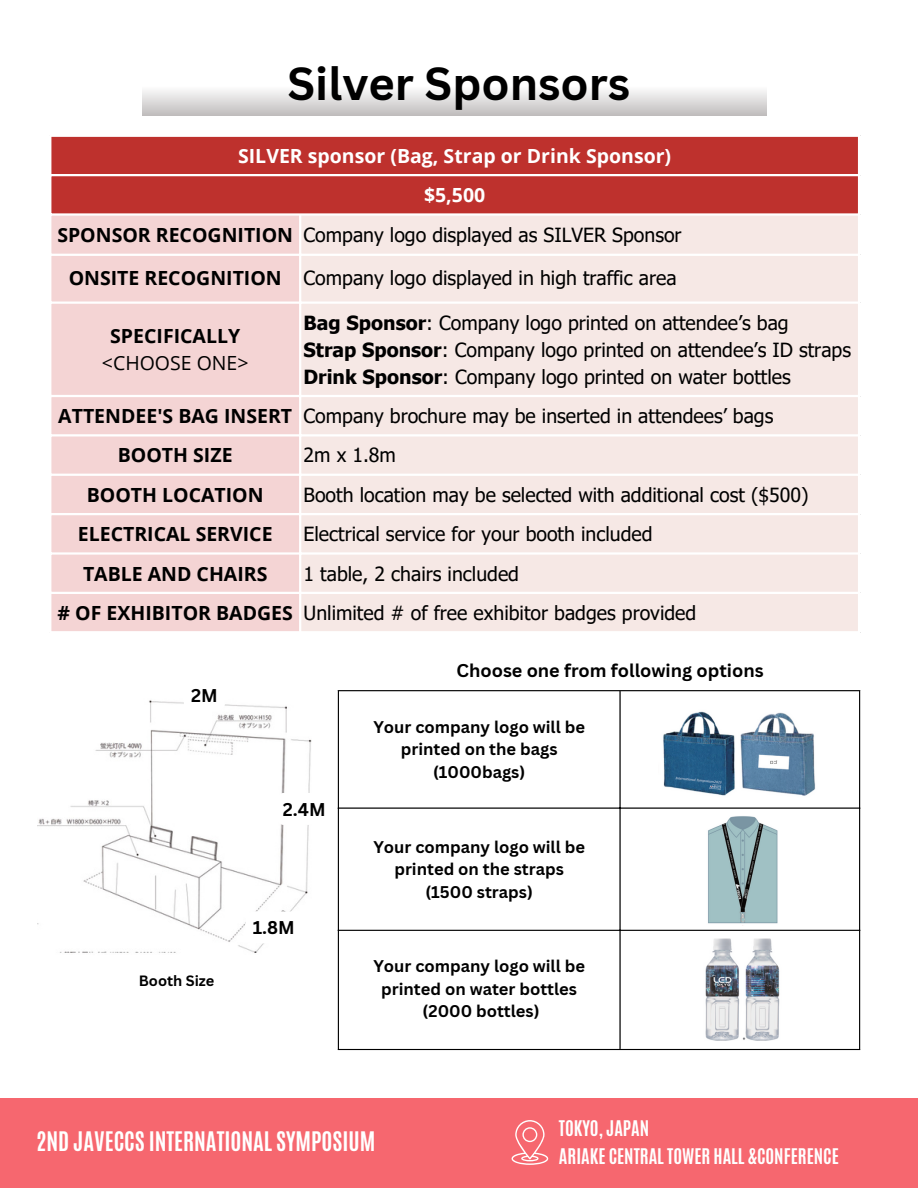
<style>
.page{position:relative;width:918px;height:1188px;background:#fff}
.page>*{position:absolute;margin:0;border:0;box-sizing:border-box;transform-origin:0 0}
.t1{font:700 45.15px "Canva Sans";color:#000}
.t2{font:700 22.5px "Antonio";color:#fff}
.t3{font:19.5px "Tahoma";color:#000}
.t4{font:700 19.5px "Open Sans";color:#000}
.t5{font:700 19.5px "Open Sans";color:#fff}
.t6{font:19.5px "Open Sans";color:#000}
.t7{font:700 18px "Antonio";color:#fff}
.t8{font:700 18px "Canva Sans";color:#000}
.t9{font:700 16.5px/22.5px "Canva Sans";color:#000;text-align:center}
.t10{font:700 14.55px "Canva Sans";color:#000}
.s1{font-weight:700}
</style>
<div class="page">
<div style="left:143px;top:86px;width:623px;height:30px;background:linear-gradient(to bottom,#fefdfd,#c1bebe)"></div>
<div style="left:51px;top:137px;width:807px;height:76px;background:#be312d"></div>
<div style="left:51px;top:216px;width:248px;height:415px;background:#f4d4d4"></div>
<div style="left:301px;top:216px;width:557px;height:415px;background:#f6e8e5"></div>
<hr style="left:49px;top:174px;width:811px;height:2px;background:#fff">
<hr style="left:49px;top:254px;width:811px;height:2px;background:#fff">
<hr style="left:49px;top:302px;width:811px;height:2px;background:#fff">
<hr style="left:49px;top:395px;width:811px;height:2px;background:#fff">
<hr style="left:49px;top:434px;width:811px;height:3px;background:#fff">
<hr style="left:49px;top:474px;width:811px;height:2px;background:#fff">
<hr style="left:49px;top:513px;width:811px;height:2px;background:#fff">
<hr style="left:49px;top:552px;width:811px;height:3px;background:#fff">
<hr style="left:49px;top:592px;width:811px;height:2px;background:#fff">
<img style="left:38px;top:700px;width:273px;height:253px">
<hr style="left:338px;top:691px;width:1px;height:358px;background:#000">
<hr style="left:619px;top:691px;width:2px;height:358px;background:#000">
<hr style="left:859px;top:691px;width:1px;height:358px;background:#000">
<hr style="left:338px;top:690px;width:522px;height:1px;background:#000">
<hr style="left:338px;top:808px;width:522px;height:1px;background:#000">
<hr style="left:338px;top:930px;width:522px;height:1px;background:#000">
<hr style="left:338px;top:1049px;width:522px;height:1px;background:#000">
<img style="left:663px;top:711px;width:152px;height:85px">
<img style="left:708px;top:816px;width:70px;height:108px">
<img style="left:705px;top:938px;width:75px;height:102px">
<div style="left:184px;top:680px;width:41px;height:31px;background:#fff;border-radius:8px"></div>
<div style="left:276px;top:793px;width:57px;height:32px;background:#fff;border-radius:8px"></div>
<div style="left:246px;top:911px;width:56px;height:32px;background:#fff;border-radius:8px"></div>
<div style="left:0;top:1099px;width:918px;height:89px;background:#f6676f"></div>
<svg style="left:512px;top:1120px;width:36px;height:45px"></svg>
<p class="t1" style="left:288px;top:52px;width:344px">Silver Sponsors</p>
<h1 class="t5" style="left:238px;top:142px;width:435px">SILVER sponsor (Bag, Strap or Drink Sponsor)</h1>
<p class="t5" style="left:424px;top:181px;width:63px">$5,500</p>
<p class="t4" style="left:57px;top:221px;width:237px">SPONSOR RECOGNITION</p>
<p class="t3" style="left:304px;top:222px;width:380px">Company logo displayed as SILVER Sponsor</p>
<p class="t4" style="left:69px;top:264px;width:215px">ONSITE RECOGNITION</p>
<p class="t3" style="left:304px;top:266px;width:375px">Company logo displayed in high traffic area</p>
<p class="t4" style="left:110px;top:322px;width:131px">SPECIFICALLY</p>
<p class="t6" style="left:102px;top:349px;width:148px">&lt;CHOOSE ONE&gt;</p>
<p class="t3" style="left:304px;top:310px;width:487px"><span class="s1">Bag Sponsor</span>: Company logo printed on attendee’s bag</p>
<p class="t3" style="left:304px;top:337px;width:549px"><span class="s1">Strap Sponsor</span>: Company logo printed on attendee’s ID straps</p>
<p class="t3" style="left:304px;top:364px;width:489px"><span class="s1">Drink Sponsor</span>: Company logo printed on water bottles</p>
<p class="t4" style="left:58px;top:402px;width:235px">ATTENDEE'S BAG INSERT</p>
<p class="t3" style="left:304px;top:404px;width:471px">Company brochure may be inserted in attendees’ bags</p>
<p class="t4" style="left:118px;top:442px;width:116px">BOOTH SIZE</p>
<p class="t3" style="left:304px;top:443px;width:94px">2m x 1.8m</p>
<p class="t4" style="left:87px;top:481px;width:178px">BOOTH LOCATION</p>
<p class="t3" style="left:304px;top:482px;width:507px">Booth location may be selected with additional cost ($500)</p>
<p class="t4" style="left:78px;top:520px;width:196px">ELECTRICAL SERVICE</p>
<p class="t3" style="left:304px;top:522px;width:350px">Electrical service for your booth included</p>
<p class="t4" style="left:83px;top:560px;width:186px">TABLE AND CHAIRS</p>
<p class="t3" style="left:304px;top:561px;width:217px">1 table, 2 chairs included</p>
<p class="t4" style="left:58px;top:599px;width:237px"># OF EXHIBITOR BADGES</p>
<p class="t3" style="left:304px;top:600px;width:394px">Unlimited # of free exhibitor badges provided</p>
<p class="t8" style="left:191px;top:683px;width:28px">2M</p>
<p class="t8" style="left:283px;top:796px;width:44px">2.4M</p>
<h3 class="t10" style="left:139px;top:970px;width:77px">Booth Size</h3>
<h3 class="t8" style="left:253px;top:915px;width:44px">1.8M</h3>
<h3 class="t8" style="left:457px;top:657px;width:309px">Choose one from following options</h3>
<h4 class="t9" style="left:373px;top:715px;width:213px">Your company logo will be printed on the bags</h4>
<p class="t9" style="left:433px;top:760px;width:94px">(1000bags)</p>
<h3 class="t9" style="left:373px;top:835px;width:213px">Your company logo will be printed on the straps</h3>
<p class="t9" style="left:425px;top:880px;width:109px">(1500 straps)</p>
<p class="t9" style="left:373px;top:955px;width:213px">Your company logo will be printed on water bottles</p>
<p class="t9" style="left:423px;top:1000px;width:118px">(2000 bottles)</p>
<p class="t2" style="left:36px;top:1126px;width:341px">2ND JAVECCS INTERNATIONAL SYMPOSIUM</p>
<h2 class="t7" style="left:559px;top:1115px;width:92px">TOKYO, JAPAN</h2>
<p class="t7" style="left:559px;top:1143px;width:281px">ARIAKE CENTRAL TOWER HALL &amp;CONFERENCE</p>
</div>
